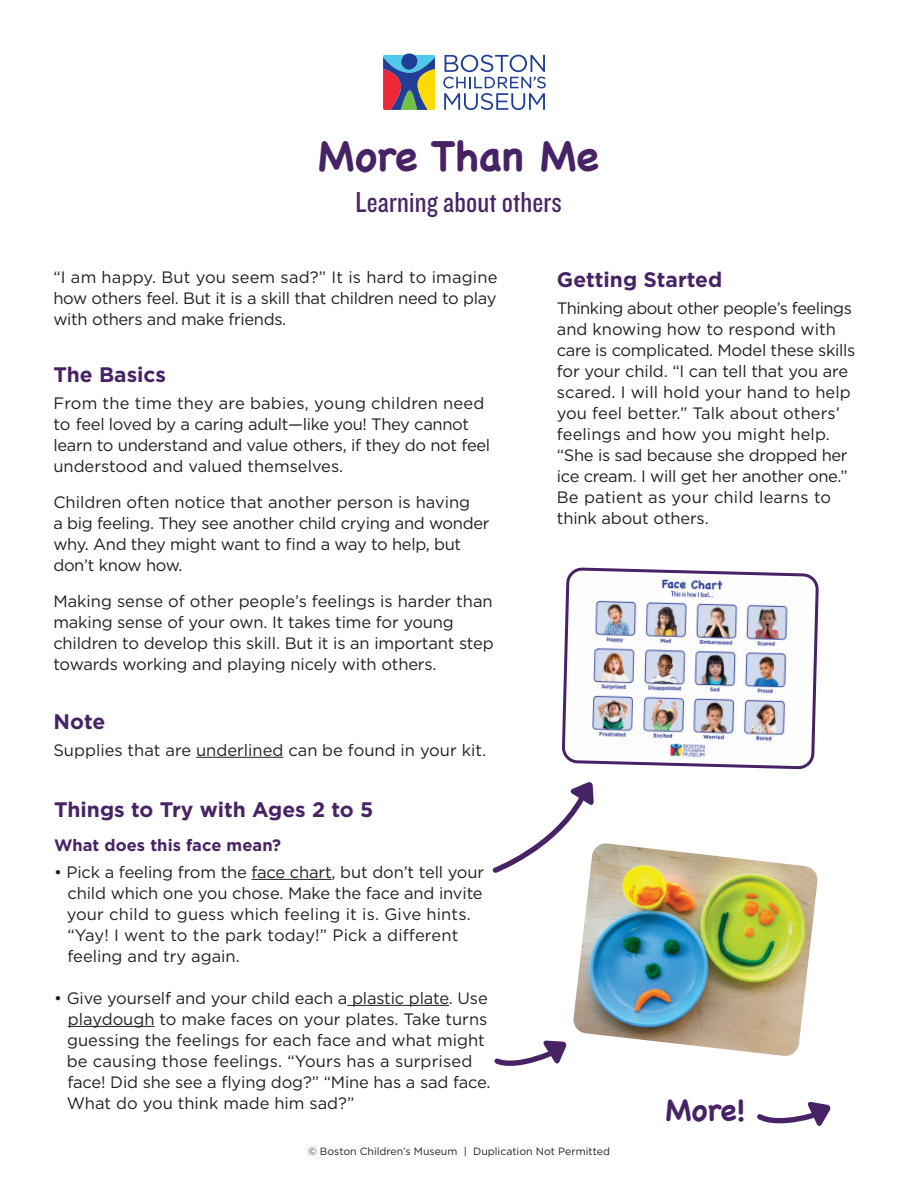
<style>
.page{position:relative;width:918px;height:1188px;background:#fff}
.page>*{position:absolute;margin:0;border:0;box-sizing:border-box;transform-origin:0 0}
.t1{font:700 42px "Chalkboard SE";letter-spacing:-.01em;color:#472365}
.t2{font:30px "Knockout HTF29 Junior Liteweight";letter-spacing:.005em;color:#472365}
.t3{font:700 30px "Chalkboard SE";color:#472365}
.t4{font:700 21px "Gotham";color:#472365}
.t5{font:16.5px/21px "Gotham";letter-spacing:-.01em;color:#231f20}
.t6{font:700 16.5px "Gotham";letter-spacing:.005em;color:#472365}
.t7{font:10.5px "Gotham";color:#231f20}
</style>
<div class="page">
<svg style="left:494px;top:1040px;width:73px;height:26px"></svg>
<img style="left:573px;top:843px;width:245px;height:213px">
<svg style="left:492px;top:782px;width:102px;height:94px"></svg>
<svg style="left:443px;top:55px;width:103px;height:55px"></svg>
<svg style="left:383px;top:54px;width:52px;height:56px;background:#837a72"></svg>
<svg style="left:757px;top:1101px;width:74px;height:25px"></svg>
<hr style="left:252px;top:879px;width:80px;height:1px;background:#231f20">
<hr style="left:347px;top:1005px;width:102px;height:1px;background:#231f20">
<hr style="left:68px;top:1026px;width:87px;height:1px;background:#231f20">
<img style="left:562px;top:567px;width:257px;height:203px">
<hr style="left:196px;top:757px;width:87px;height:1px;background:#231f20">
<p class="t1" style="left:319px;top:131px;width:282px">More Than Me</p>
<p class="t2" style="left:356px;top:187px;width:208px">Learning about others</p>
<p class="t5" style="left:53px;top:267px;width:446px;text-align:justify">“I am happy. But you seem sad?” It is hard to imagine how others feel. But it is a skill that children need to play with others and make friends.</p>
<p class="t4" style="left:53px;top:361px;width:114px">The Basics</p>
<p class="t5" style="left:53px;top:392px;width:438px">From the time they are babies, young children need to feel loved by a caring adult—like you! They cannot learn to understand and value others, if they do not feel understood and valued themselves.</p>
<p class="t5" style="left:53px;top:491px;width:438px">Children often notice that another person is having<br>a big feeling. They see another child crying and wonder why. And they might want to find a way to help, but don’t know how.</p>
<p class="t5" style="left:53px;top:590px;width:442px">Making sense of other people’s feelings is harder than making sense of your own. It takes time for young children to develop this skill. But it is an important step towards working and playing nicely with others.</p>
<p class="t4" style="left:53px;top:707px;width:54px">Note</p>
<p class="t5" style="left:53px;top:739px;width:434px">Supplies that are underlined can be found in your kit.</p>
<p class="t4" style="left:54px;top:795px;width:321px">Things to Try with Ages 2 to 5</p>
<p class="t6" style="left:54px;top:834px;width:229px">What does this face mean?</p>
<p class="t5" style="left:67px;top:861px;width:419px;text-indent:-13px">• Pick a feeling from the face chart, but don’t tell your child which one you chose. Make the face and invite your child to guess which feeling it is. Give hints. “Yay! I went to the park today!” Pick a different feeling and try again.</p>
<p class="t5" style="left:67px;top:987px;width:425px;text-indent:-13px">• Give yourself and your child each a plastic plate. Use playdough to make faces on your plates. Take turns guessing the feelings for each face and what might be causing those feelings. “Yours has a surprised face! Did she see a flying dog?” “Mine has a sad face.<br>What do you think made him sad?”</p>
<p class="t4" style="left:557px;top:265px;width:167px">Getting Started</p>
<p class="t5" style="left:557px;top:297px;width:300px">Thinking about other people’s feelings and knowing how to respond with care is complicated. Model these skills for your child. “I can tell that you are scared. I will hold your hand to help you feel better.” Talk about others’ feelings and how you might help.</p>
<p class="t5" style="left:557px;top:444px;width:293px">“She is sad because she dropped her ice cream. I will get her another one.”<br>Be patient as your child learns to think about others.</p>
<p class="t3" style="left:666px;top:1092px;width:81px">More!</p>
<p class="t7" style="left:308px;top:1145px;width:303px">© Boston Children’s Museum | Duplication Not Permitted</p>
</div>
